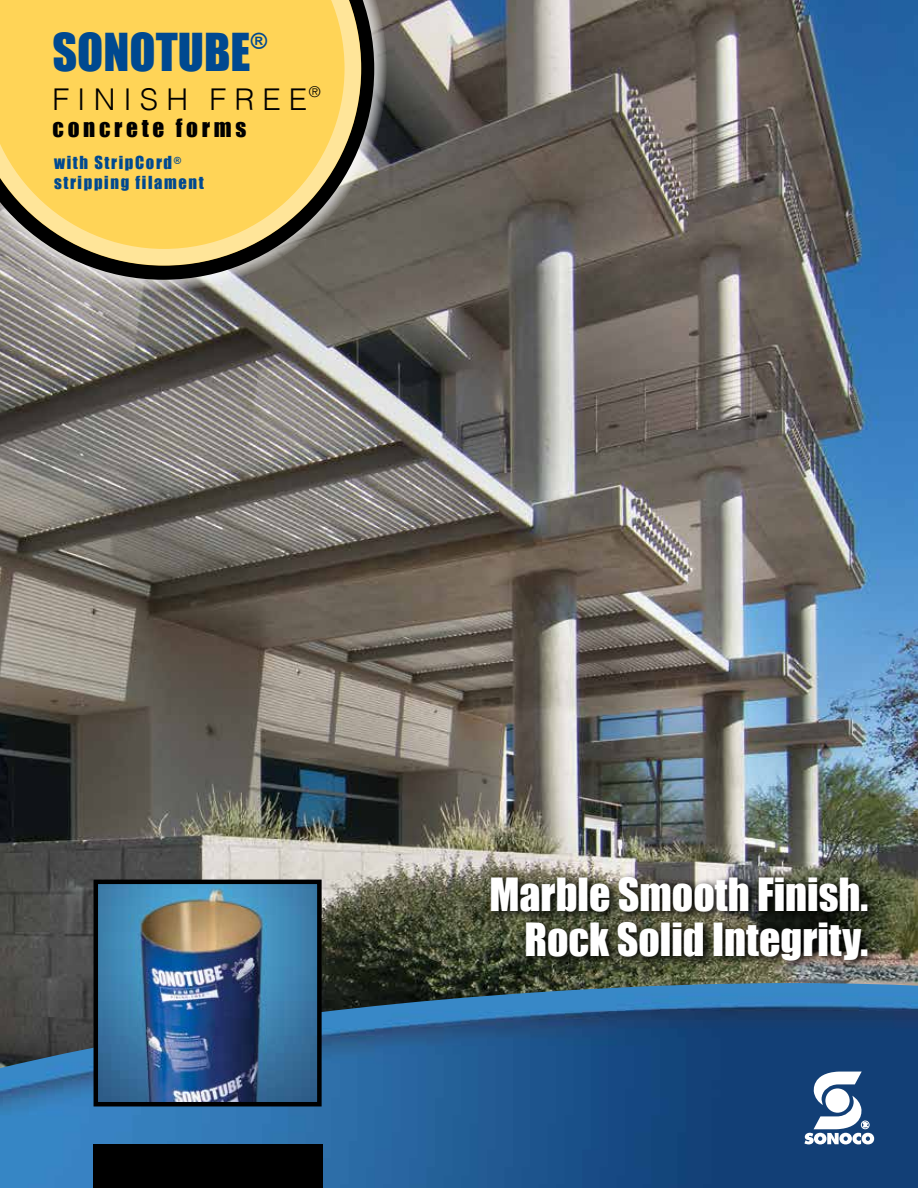
<style>
.page{position:relative;width:918px;height:1188px;background:#fff}
.page>*{position:absolute;margin:0;border:0;box-sizing:border-box;transform-origin:0 0}
.t1{font:48px "Impact";color:#004990}
.t2{font:42px/45px "Impact";color:#fff;text-align:right}
.t3{font:300 30px "Helvetica";letter-spacing:.27em;color:#000}
.t4{font:23.1px "Impact";letter-spacing:.16em;color:#000}
.t5{font:16.5px/19.5px "Impact";letter-spacing:.1em;color:#004990}
</style>
<div class="page">
<img style="left:0;top:0;width:918px;height:983px">
<img style="left:0;top:983px;width:918px;height:205px">
<svg style="left:0;top:0;width:387px;height:291px"></svg>
<svg style="left:0;top:0;width:374px;height:280px"></svg>
<svg style="left:804px;top:1072px;width:70px;height:72px"></svg>
<div style="left:825px;top:1088px;width:25px;height:25px;background:#fff;border-radius:50%"></div>
<svg style="left:486px;top:872px;width:393px;height:99px"></svg>
<svg style="left:0;top:0;width:361px;height:265px"></svg>
<img style="left:99px;top:885px;width:218px;height:216px">
<div style="left:94px;top:880px;width:228px;height:226px;border:4px solid #000"></div>
<div style="left:93px;top:1145px;width:230px;height:43px;background:#000"></div>
<p class="t1" style="left:52px;top:15px;width:217px">SONOTUBE<sup>®</sup></p>
<p class="t3" style="left:52px;top:74px;width:270px">FINISH FREE<sup>®</sup></p>
<p class="t4" style="left:52px;top:110px;width:195px">concrete forms</p>
<p class="t5" style="left:54px;top:152px;width:151px">with StripCord<sup>® </sup>stripping filament</p>
<p class="t2" style="left:489px;top:871px;width:381px">Marble Smooth Finish.<br>Rock Solid Integrity.</p>
</div>
